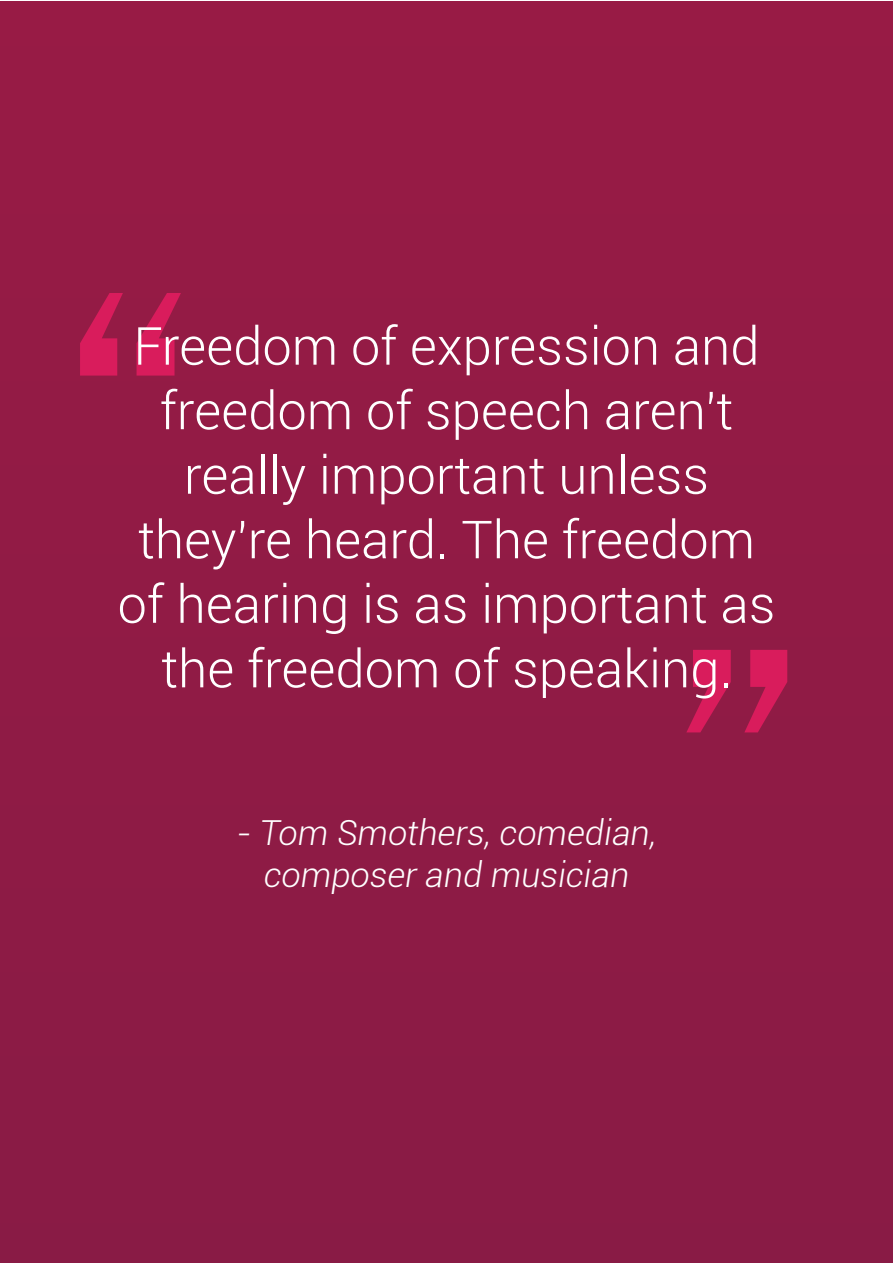
<style>
.page{position:relative;width:893px;height:1263px;background:#fff}
.page>*{position:absolute;margin:0;border:0;box-sizing:border-box;transform-origin:0 0}
.t1{font:387px "Franklin Gothic";color:#d91c5c}
.t2{font:300 52.5px/64.5px "Roboto";color:#fff;text-align:center}
.t3{font:italic 300 34.5px/41.4px "Roboto";color:#fff;text-align:center}
</style>
<div class="page">
<div style="left:0;top:1px;width:892px;height:1262px;background:#911b45"></div>
<h1 class="t1" style="left:51px;top:196px;width:157px">“</h1>
<p class="t2" style="left:118px;top:314px;width:659px">Freedom of expression and freedom of speech aren't really important unless they're heard. The freedom of hearing is as important as the freedom of speaking.</p>
<h1 class="t1" style="left:659px;top:553px;width:157px">”</h1>
<p class="t3" style="left:237px;top:813px;width:421px">- Tom Smothers, comedian, composer and musician</p>
</div>
